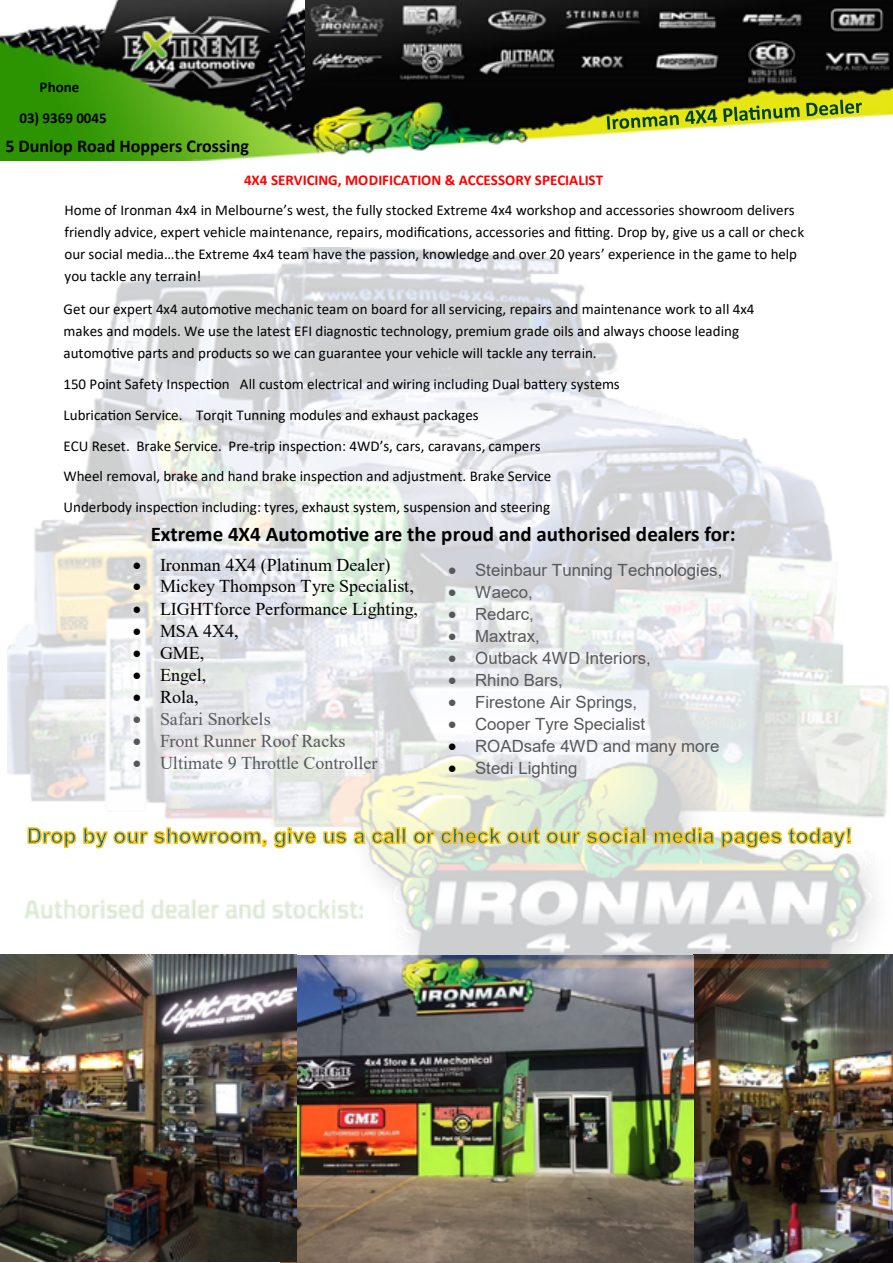
<style>
.page{position:relative;width:893px;height:1263px;background:#fff}
.page>*{position:absolute;margin:0;border:0;box-sizing:border-box;transform-origin:0 0}
.t1{font:700 21px "Calibri";color:#000}
.t2{font:18px "Times New Roman";color:#000}
.t3{font:18px "Times New Roman";color:#57585a}
.t4{font:700 18px "Calibri";letter-spacing:-.005em;color:#000}
.t5{font:16.8px "Arial";color:#57585a}
.t6{font:15px/30.9px "Calibri";color:#000}
.t7{font:700 15px "Calibri";color:#f00}
.t8{font:700 15px "Calibri";color:#000}
.s1{color:#000}
</style>
<div class="page">
<img style="left:281px;top:1000px;width:612px;height:263px">
<img style="left:8px;top:248px;width:885px;height:752px">
<img style="left:0;top:0;width:893px;height:160px">
<img style="left:0;top:955px;width:297px;height:307px">
<svg style="left:27px;top:822px;width:825px;height:27px"></svg>
<img style="left:305px;top:0;width:588px;height:87px">
<svg style="left:607px;top:100px;width:255px;height:30px;background:#a2ae3e"></svg>
<p class="t8" style="left:40px;top:76px;width:41px">Phone</p>
<p class="t8" style="left:20px;top:107px;width:89px">03) 9369 0045</p>
<p class="t4" style="left:5px;top:133px;width:245px">5 Dunlop Road Hoppers Crossing</p>
<p class="t7" style="left:244px;top:169px;width:361px">4X4 SERVICING, MODIFICATION &amp; ACCESSORY SPECIALIST</p>
<p class="t6" style="left:65px;top:199px;width:741px;line-height:21.8px">Home of Ironman 4x4 in Melbourne’s west, the fully stocked Extreme 4x4 workshop and accessories showroom delivers friendly advice, expert vehicle maintenance, repairs, modifications, accessories and fitting. Drop by, give us a call or check our social media…the Extreme 4x4 team have the passion, knowledge and over 20 years’ experience in the game to help you tackle any terrain!</p>
<p class="t6" style="left:64px;top:298px;width:692px;line-height:21.9px">Get our expert 4x4 automotive mechanic team on board for all servicing, repairs and maintenance work to all 4x4 makes and models. We use the latest EFI diagnostic technology, premium grade oils and always choose leading automotive parts and products so we can guarantee your vehicle will tackle any terrain.</p>
<p class="t6" style="left:64px;top:368px;width:558px">150 Point Safety Inspection All custom electrical and wiring including Dual battery systems Lubrication Service. Torqit Tunning modules and exhaust packages<br>ECU Reset. Brake Service. Pre-trip inspection: 4WD’s, cars, caravans, campers<br>Wheel removal, brake and hand brake inspection and adjustment. Brake Service Underbody inspection including: tyres, exhaust system, suspension and steering</p>
<h1 class="t1" style="left:151px;top:519px;width:586px">Extreme 4X4 Automotive are the proud and authorised dealers for:</h1>
<p class="t2" style="left:133px;top:552px;width:259px">• Ironman 4X4 (Platinum Dealer)</p>
<p class="t2" style="left:133px;top:574px;width:282px">• Mickey Thompson Tyre Specialist,</p>
<p class="t2" style="left:133px;top:596px;width:286px">• LIGHTforce Performance Lighting,</p>
<p class="t2" style="left:133px;top:618px;width:107px">• MSA 4X4,</p>
<p class="t2" style="left:133px;top:640px;width:73px">• GME,</p>
<p class="t2" style="left:133px;top:662px;width:75px">• Engel,</p>
<p class="t2" style="left:133px;top:684px;width:67px">• Rola,</p>
<p class="t3" style="left:133px;top:706px;width:139px">• Safari Snorkels</p>
<p class="t3" style="left:133px;top:728px;width:214px">• Front Runner Roof Racks</p>
<p class="t3" style="left:133px;top:750px;width:246px">• Ultimate 9 Throttle Controller</p>
<p class="t5" style="left:448px;top:558px;width:276px">• Steinbaur Tunning Technologies,</p>
<p class="t5" style="left:448px;top:580px;width:86px">• Waeco,</p>
<p class="t5" style="left:448px;top:603px;width:87px">• Redarc,</p>
<p class="t5" style="left:448px;top:624px;width:93px">• Maxtrax,</p>
<p class="t5" style="left:448px;top:647px;width:204px">• Outback 4WD Interiors,</p>
<p class="t5" style="left:448px;top:669px;width:116px">• Rhino Bars,</p>
<p class="t5" style="left:448px;top:691px;width:191px">• Firestone Air Springs,</p>
<p class="t5" style="left:448px;top:713px;width:199px">• Cooper Tyre Specialist</p>
<p class="t5" style="left:448px;top:735px;width:273px"><span class="s1">•</span> ROADsafe 4WD and many more</p>
<p class="t5" style="left:448px;top:757px;width:131px"><span class="s1">•</span> Stedi Lighting</p>
</div>
